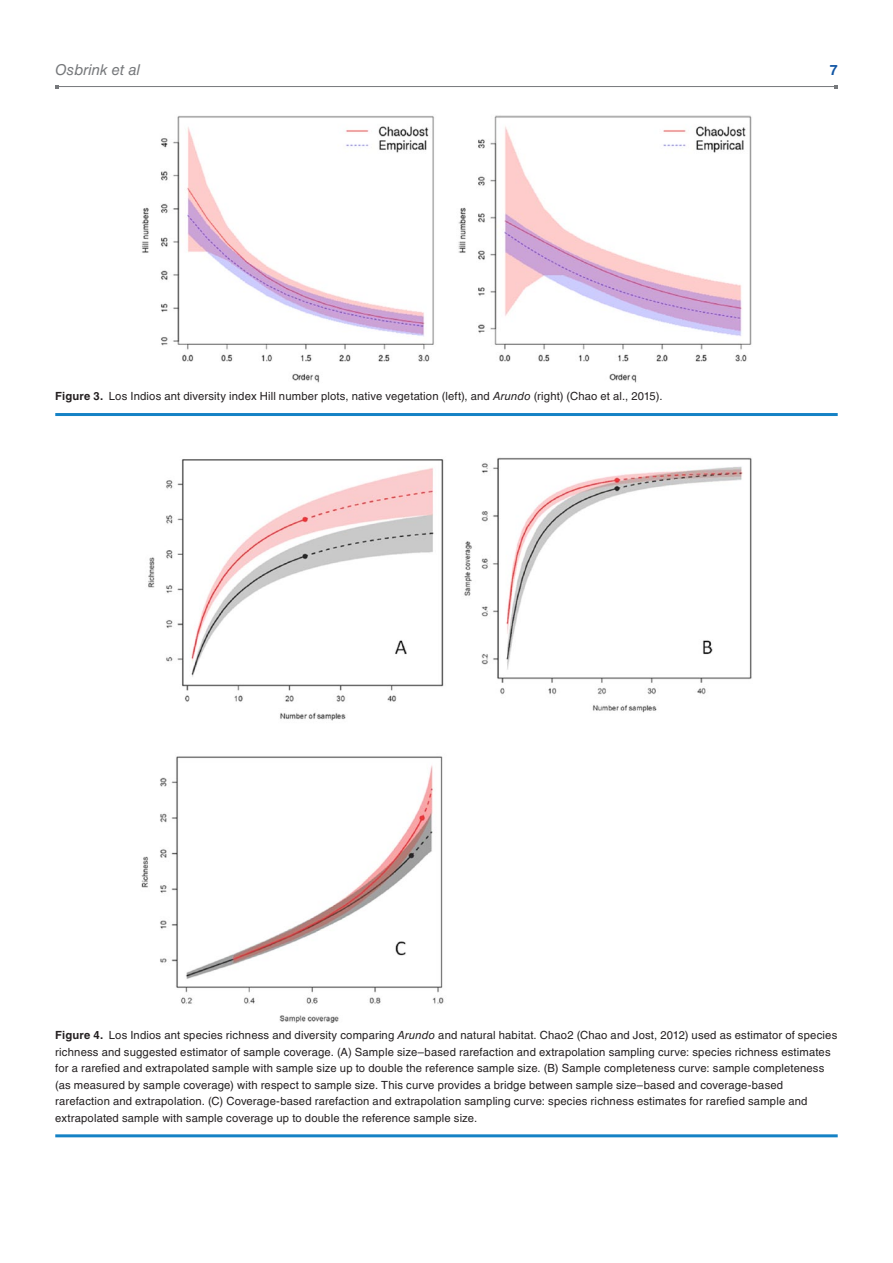
<style>
.page{position:relative;width:893px;height:1263px;background:#fff}
.page>*{position:absolute;margin:0;border:0;box-sizing:border-box;transform-origin:0 0}
.t1{font:italic 15px "Helvetica LT Std";color:#76787b}
.t2{font:700 14.25px "Helvetica LT Std";color:#1055a4}
.t3{font:11.25px/16.5px "Helvetica LT Std";letter-spacing:.015em;color:#231f20}
.s1{font-weight:700}
.s2{font-style:italic}
</style>
<div class="page">
<hr style="left:57px;top:86px;width:779px;height:1px;background:#76787b">
<hr style="left:55px;top:413px;width:783px;height:3px;background:#1582c5">
<img style="left:142px;top:115px;width:610px;height:268px">
<hr style="left:55px;top:1134px;width:783px;height:3px;background:#1582c5">
<img style="left:141px;top:457px;width:611px;height:565px">
<h1 class="t1" style="left:55px;top:61px;width:87px">Osbrink et al</h1>
<p class="t2" style="left:830px;top:61px;width:9px">7</p>
<p class="t3" style="left:55px;top:388px;width:609px"><span class="s1">Figure 3.</span> Los Indios ant diversity index Hill number plots, native vegetation (left), and <span class="s2">Arundo</span> (right) (Chao et al., 2015).</p>
<p class="t3" style="left:55px;top:1027px;width:784px"><span class="s1">Figure 4.</span> Los Indios ant species richness and diversity comparing <span class="s2">Arundo</span> and natural habitat. Chao2 (Chao and Jost, 2012) used as estimator of species richness and suggested estimator of sample coverage. (A) Sample size–based rarefaction and extrapolation sampling curve: species richness estimates for a rarefied and extrapolated sample with sample size up to double the reference sample size. (B) Sample completeness curve: sample completeness (as measured by sample coverage) with respect to sample size. This curve provides a bridge between sample size–based and coverage-based rarefaction and extrapolation. (C) Coverage-based rarefaction and extrapolation sampling curve: species richness estimates for rarefied sample and extrapolated sample with sample coverage up to double the reference sample size.</p>
</div>
